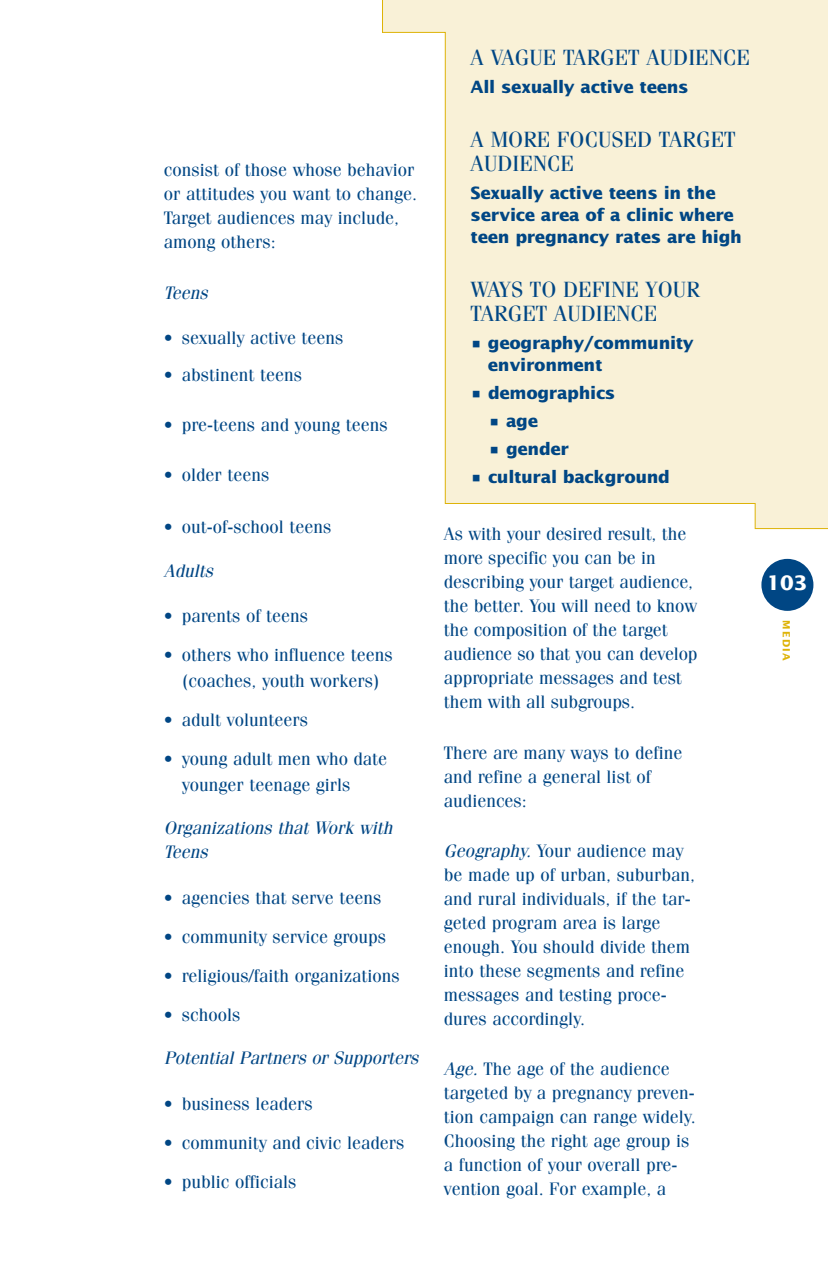
<style>
.page{position:relative;width:828px;height:1278px;background:#fff}
.page>*{position:absolute;margin:0;border:0;box-sizing:border-box;transform-origin:0 0}
.t1{font:22px/24px "Fenice";color:#004684}
.t2{font:700 20px "Lucida Sans";color:#fff}
.t3{font:18px/24px "Fenice";color:#004684}
.t4{font:italic 18px/24px "Fenice";color:#004684}
.t5{font:700 17px/22px "Lucida Sans";letter-spacing:-.02em;color:#004684}
.t6{font:700 10px "Lucida Sans";letter-spacing:.135em;color:#deb308}
.s1{font-style:italic}
</style>
<div class="page">
<div style="left:761px;top:559px;width:52px;height:52px;background:#004684;border-radius:50%"></div>
<svg style="left:382px;top:0;width:446px;height:530px"></svg>
<p class="t3" style="left:164px;top:160px;width:255px">consist of those whose behavior or attitudes you want to change.<br>Target audiences may include, among others:</p>
<p class="t4" style="left:164px;top:282px;width:46px">Teens</p>
<p class="t3" style="left:164px;top:327px;width:181px">• sexually active teens</p>
<p class="t3" style="left:164px;top:364px;width:140px">• abstinent teens</p>
<p class="t3" style="left:164px;top:414px;width:225px">• pre-teens and young teens</p>
<p class="t3" style="left:164px;top:464px;width:107px">• older teens</p>
<p class="t3" style="left:164px;top:516px;width:169px">• out-of-school teens</p>
<p class="t4" style="left:164px;top:560px;width:51px">Adults</p>
<p class="t3" style="left:164px;top:605px;width:146px">• parents of teens</p>
<p class="t3" style="left:164px;top:643px;width:230px;line-height:26px;text-align:center">• others who influence teens (coaches, youth workers)</p>
<p class="t3" style="left:164px;top:709px;width:146px">• adult volunteers</p>
<p class="t3" style="left:182px;top:747px;width:207px;line-height:26px;text-indent:-18px">• young adult men who date younger teenage girls</p>
<p class="t4" style="left:164px;top:818px;width:230px">Organizations that Work with<br>Teens</p>
<p class="t3" style="left:164px;top:887px;width:219px">• agencies that serve teens</p>
<p class="t3" style="left:164px;top:926px;width:224px">• community service groups</p>
<p class="t3" style="left:164px;top:965px;width:237px">• religious/faith organizations</p>
<p class="t3" style="left:164px;top:1004px;width:78px">• schools</p>
<p class="t4" style="left:164px;top:1048px;width:256px">Potential Partners or Supporters</p>
<p class="t3" style="left:164px;top:1093px;width:150px">• business leaders</p>
<p class="t3" style="left:164px;top:1132px;width:242px">• community and civic leaders</p>
<p class="t3" style="left:164px;top:1171px;width:134px">• public officials</p>
<p class="t1" style="left:471px;top:47px;width:281px">A VAGUE TARGET AUDIENCE</p>
<p class="t5" style="left:471px;top:77px;width:220px">All sexually active teens</p>
<p class="t1" style="left:471px;top:129px;width:266px">A MORE FOCUSED TARGET<br>AUDIENCE</p>
<p class="t5" style="left:471px;top:183px;width:273px">Sexually active teens in the service area of a clinic where teen pregnancy rates are high</p>
<p class="t1" style="left:471px;top:279px;width:231px">WAYS TO DEFINE YOUR<br>TARGET AUDIENCE</p>
<p class="t5" style="left:488px;top:333px;width:208px;text-indent:-17px">• geography/community environment</p>
<p class="t5" style="left:471px;top:383px;width:146px">• demographics</p>
<p class="t5" style="left:489px;top:411px;width:51px">• age</p>
<p class="t5" style="left:489px;top:439px;width:82px">• gender</p>
<p class="t5" style="left:471px;top:467px;width:201px">• cultural background</p>
<p class="t3" style="left:444px;top:524px;width:255px">As with your desired result, the more specific you can be in describing your target audience, the better. You will need to know the composition of the target audience so that you can develop appropriate messages and test them with all subgroups.</p>
<p class="t3" style="left:444px;top:742px;width:240px">There are many ways to define and refine a general list of audiences:</p>
<p class="t3" style="left:444px;top:840px;width:253px"><span class="s1">Geography.</span> Your audience may be made up of urban, suburban, and rural individuals, if the tar&shy;geted program area is large enough. You should divide them into these segments and refine messages and testing proce&shy;dures accordingly.</p>
<p class="t3" style="left:444px;top:1058px;width:254px"><span class="s1">Age.</span> The age of the audience targeted by a pregnancy preven&shy;tion campaign can range widely.<br>Choosing the right age group is a function of your overall pre&shy;vention goal. For example, a</p>
<p class="t2" style="left:767px;top:575px;width:42px">103</p>
<p class="t6" style="left:790px;top:620px;width:42px;rotate:90deg">MEDIA</p>
</div>
